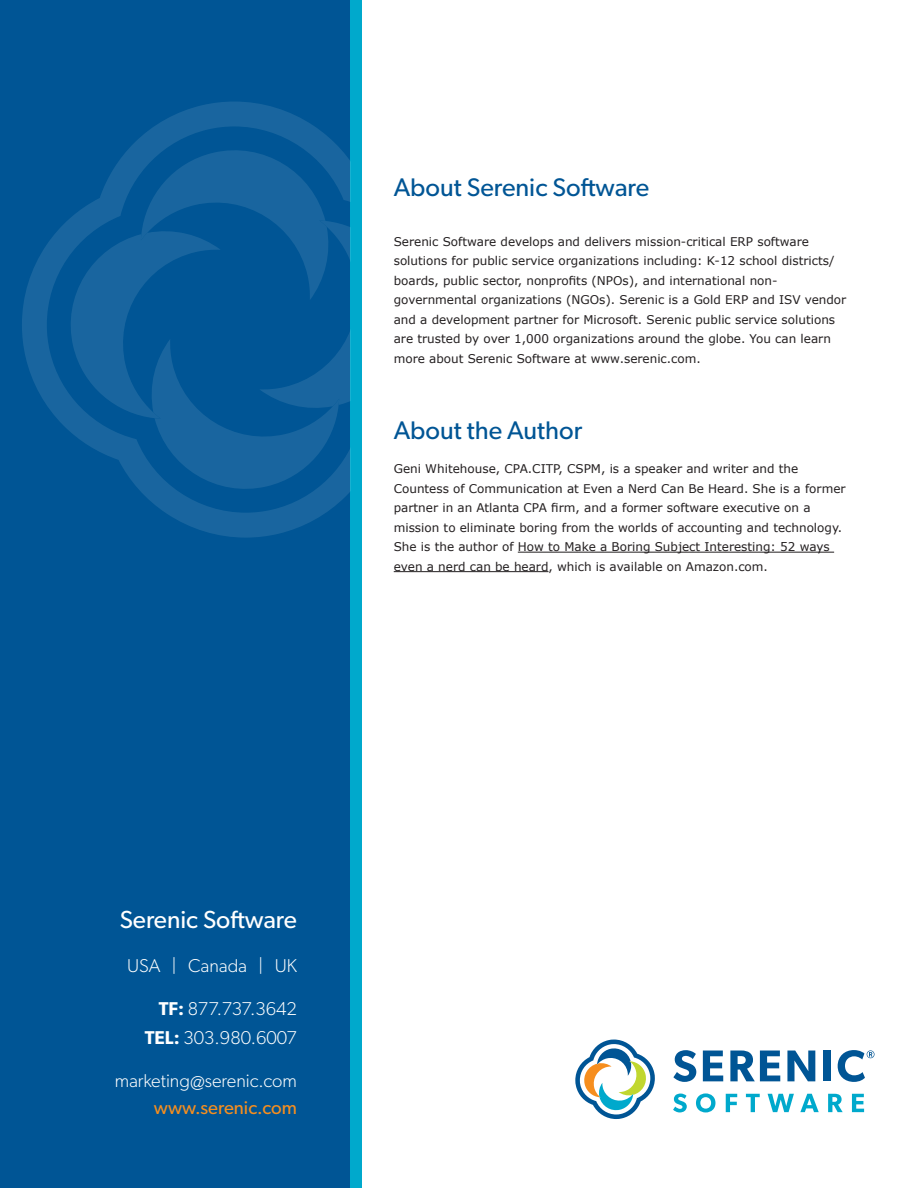
<style>
.page{position:relative;width:918px;height:1188px;background:#fff}
.page>*{position:absolute;margin:0;border:0;box-sizing:border-box;transform-origin:0 0}
.t1{font:25.5px "Gibson";color:#005595}
.t2{font:24.75px "Gibson";color:#fff}
.t3{font:300 18.6px/28.5px "Gibson";color:#fff;text-align:right}
.t4{font:18.6px "Gibson";color:#f68e1e}
.t5{font:12px/19.5px "Verdana";color:#231f20}
.s1{font-weight:600}
</style>
<div class="page">
<div style="left:0;top:0;width:357px;height:1188px;background:#005595"></div>
<div style="left:351px;top:0;width:11px;height:1188px;background:#00a9cc"></div>
<hr style="left:518px;top:552px;width:316px;height:1px;background:#231f20">
<hr style="left:394px;top:571px;width:155px;height:1px;background:#231f20">
<svg style="left:22px;top:102px;width:329px;height:436px"></svg>
<svg style="left:673px;top:1050px;width:23px;height:32px"></svg>
<svg style="left:703px;top:1051px;width:20px;height:30px"></svg>
<svg style="left:730px;top:1051px;width:50px;height:30px"></svg>
<svg style="left:787px;top:1051px;width:28px;height:30px"></svg>
<div style="left:824px;top:1051px;width:7px;height:30px;background:#005595"></div>
<svg style="left:673px;top:1094px;width:14px;height:18px"></svg>
<svg style="left:696px;top:1093px;width:19px;height:19px"></svg>
<svg style="left:726px;top:1094px;width:11px;height:18px"></svg>
<svg style="left:746px;top:1094px;width:14px;height:18px"></svg>
<svg style="left:768px;top:1094px;width:26px;height:18px"></svg>
<svg style="left:800px;top:1094px;width:19px;height:18px"></svg>
<svg style="left:828px;top:1094px;width:15px;height:18px"></svg>
<svg style="left:852px;top:1094px;width:12px;height:18px"></svg>
<svg style="left:575px;top:1040px;width:80px;height:79px"></svg>
<svg style="left:838px;top:1050px;width:36px;height:32px"></svg>
<p class="t1" style="left:394px;top:172px;width:257px">About Serenic Software</p>
<p class="t5" style="left:394px;top:232px;width:454px">Serenic Software develops and delivers mission-critical ERP software solutions for public service organizations including: K-12 school districts/ boards, public sector, nonprofits (NPOs), and international non&shy;governmental organizations (NGOs). Serenic is a Gold ERP and ISV vendor and a development partner for Microsoft. Serenic public service solutions are trusted by over 1,000 organizations around the globe. You can learn more about Serenic Software at www.serenic.com.</p>
<p class="t1" style="left:394px;top:414px;width:190px">About the Author</p>
<p class="t5" style="left:394px;top:459px;width:453px">Geni Whitehouse, CPA.CITP, CSPM, is a speaker and writer and the Countess of Communication at Even a Nerd Can Be Heard. She is a former partner in an Atlanta CPA firm, and a former software executive on a mission to eliminate boring from the worlds of accounting and technology.<br>She is the author of How to Make a Boring Subject Interesting: 52 ways even a nerd can be heard, which is available on Amazon.com.</p>
<p class="t2" style="left:120px;top:905px;width:179px">Serenic Software</p>
<p class="t3" style="left:127px;top:951px;width:171px">USA | Canada | UK</p>
<p class="t3" style="left:145px;top:994px;width:154px"><span class="s1">TF:</span> 877.737.3642<br><span class="s1">TEL:</span> 303.980.6007</p>
<p class="t3" style="left:115px;top:1066px;width:184px">marketing@serenic.com</p>
<p class="t4" style="left:154px;top:1097px;width:145px">www.serenic.com</p>
</div>
